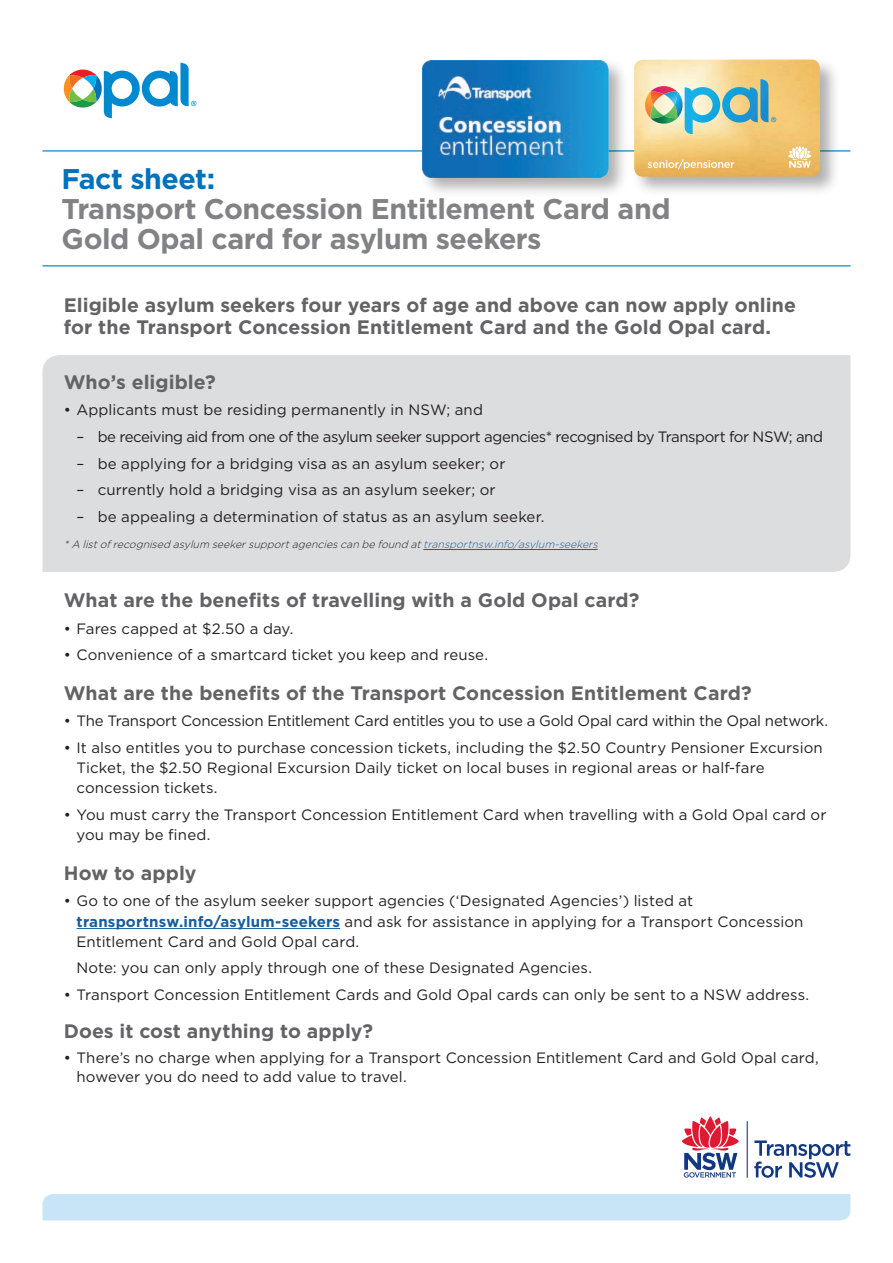
<style>
.page{position:relative;width:893px;height:1263px;background:#fff}
.page>*{position:absolute;margin:0;border:0;box-sizing:border-box;transform-origin:0 0}
.t1{font:700 28.5px/30px "Gotham";letter-spacing:-.02em;color:#808285}
.Big_intro{font:700 19.5px/22.5px "Gotham";letter-spacing:.005em;color:#636366}
.Body_A{font:15px/20.2px "Gotham";letter-spacing:.005em;color:#231f20}
.Body_A-2{font:15px "Gotham";letter-spacing:-.02em;color:#231f20}
.Body_A-3{font:15px "Gotham";letter-spacing:-.035em;color:#231f20}
.Body_A-4{font:italic 300 10.5px "Gotham";color:#231f20}
.s1{color:#0072bc}
.s2{color:#175d9e}
.s3{font-weight:700;color:#175d9e}
</style>
<div class="page">
<div style="left:43px;top:1194px;width:807px;height:26px;background:#c7e5f7"></div>
<svg style="left:64px;top:63px;width:132px;height:55px"></svg>
<hr style="left:747px;top:1121px;width:1px;height:57px;background:#113880">
<svg style="left:682px;top:1116px;width:57px;height:61px"></svg>
<svg style="left:754px;top:1140px;width:96px;height:38px"></svg>
<hr style="left:43px;top:150px;width:807px;height:2px;background:#2aa0d8">
<hr style="left:43px;top:265px;width:807px;height:2px;background:#2aa0d8">
<div style="left:43px;top:355px;width:807px;height:217px;background:#dcdddf"></div>
<div style="left:420px;top:58px;width:209px;height:140px;background:#231f20;opacity:.35"></div>
<img style="left:423px;top:60px;width:185px;height:117px">
<div style="left:631px;top:57px;width:210px;height:140px;background:#231f20;opacity:.35"></div>
<img style="left:634px;top:60px;width:186px;height:117px">
<svg style="left:788px;top:146px;width:23px;height:22px"></svg>
<svg style="left:648px;top:159px;width:86px;height:11px"></svg>
<img style="left:643px;top:79px;width:133px;height:55px">
<hr style="left:423px;top:549px;width:175px;height:1px;background:#175d9e">
<hr style="left:77px;top:928px;width:263px;height:1px;background:#175d9e">
<h1 class="t1" style="left:62px;top:163px;width:610px"><span class="s1">Fact sheet:<br></span>Transport Concession Entitlement Card and<br>Gold Opal card for asylum seekers</h1>
<p class="Big_intro" style="left:64px;top:293px;width:734px">Eligible asylum seekers four years of age and above can now apply online for the Transport Concession Entitlement Card and the Gold Opal card.</p>
<h3 class="Big_intro" style="left:64px;top:370px;width:153px">Who’s eligible?</h3>
<p class="Body_A" style="left:64px;top:400px;width:421px">• Applicants must be residing permanently in NSW; and</p>
<p class="Body_A-3" style="left:77px;top:427px;width:748px">– be receiving aid from one of the asylum seeker support agencies* recognised by Transport for NSW; and</p>
<p class="Body_A" style="left:77px;top:453px;width:430px">– be applying for a bridging visa as an asylum seeker; or</p>
<p class="Body_A" style="left:77px;top:479px;width:421px">– currently hold a bridging visa as an asylum seeker; or</p>
<p class="Body_A" style="left:77px;top:506px;width:469px">– be appealing a determination of status as an asylum seeker.</p>
<p class="Body_A-4" style="left:64px;top:538px;width:539px">*A listofrecognised asylum seekersupportagenciescanbefound at<span class="s2">transportnsw.info/asylum-seekers</span></p>
<h3 class="Big_intro" style="left:64px;top:588px;width:577px">What are the benefits of travelling with a Gold Opal card?</h3>
<p class="Body_A" style="left:64px;top:618px;width:231px">• Fares capped at $2.50 a day.</p>
<p class="Body_A" style="left:64px;top:644px;width:426px">• Convenience of a smartcard ticket you keep and reuse.</p>
<h3 class="Big_intro" style="left:64px;top:681px;width:689px">What are the benefits of the Transport Concession Entitlement Card?</h3>
<p class="Body_A-2" style="left:64px;top:711px;width:766px">• The Transport Concession Entitlement Card entitles you to use a Gold Opal card within the Opal network.</p>
<p class="Body_A" style="left:77px;top:737px;width:748px;text-indent:-13px">• It also entitles you to purchase concession tickets, including the $2.50 Country Pensioner Excursion<br>Ticket, the $2.50 Regional Excursion Daily ticket on local buses in regional areas or half-fare concession tickets.</p>
<p class="Body_A" style="left:77px;top:804px;width:751px;text-indent:-13px">• You must carry the Transport Concession Entitlement Card when travelling with a Gold Opal card or you may be fined.</p>
<h3 class="Big_intro" style="left:64px;top:861px;width:134px">How to apply</h3>
<p class="Body_A" style="left:77px;top:890px;width:728px;text-indent:-13px">• Go to one of the asylum seeker support agencies (‘Designated Agencies’) listed at <span class="s3">transportnsw.info/asylum-seekers</span> and ask for assistance in applying for a Transport Concession<br>Entitlement Card and Gold Opal card.</p>
<p class="Body_A" style="left:77px;top:958px;width:517px">Note: you can only apply through one of these Designated Agencies.</p>
<p class="Body_A" style="left:64px;top:984px;width:747px">• Transport Concession Entitlement Cards and Gold Opal cards can only be sent to a NSW address.</p>
<h3 class="Big_intro" style="left:64px;top:1019px;width:311px">Does it cost anything to apply?</h3>
<p class="Body_A" style="left:77px;top:1048px;width:744px;line-height:18.8px;text-indent:-13px">• There’s no charge when applying for a Transport Concession Entitlement Card and Gold Opal card, however you do need to add value to travel.</p>
</div>
